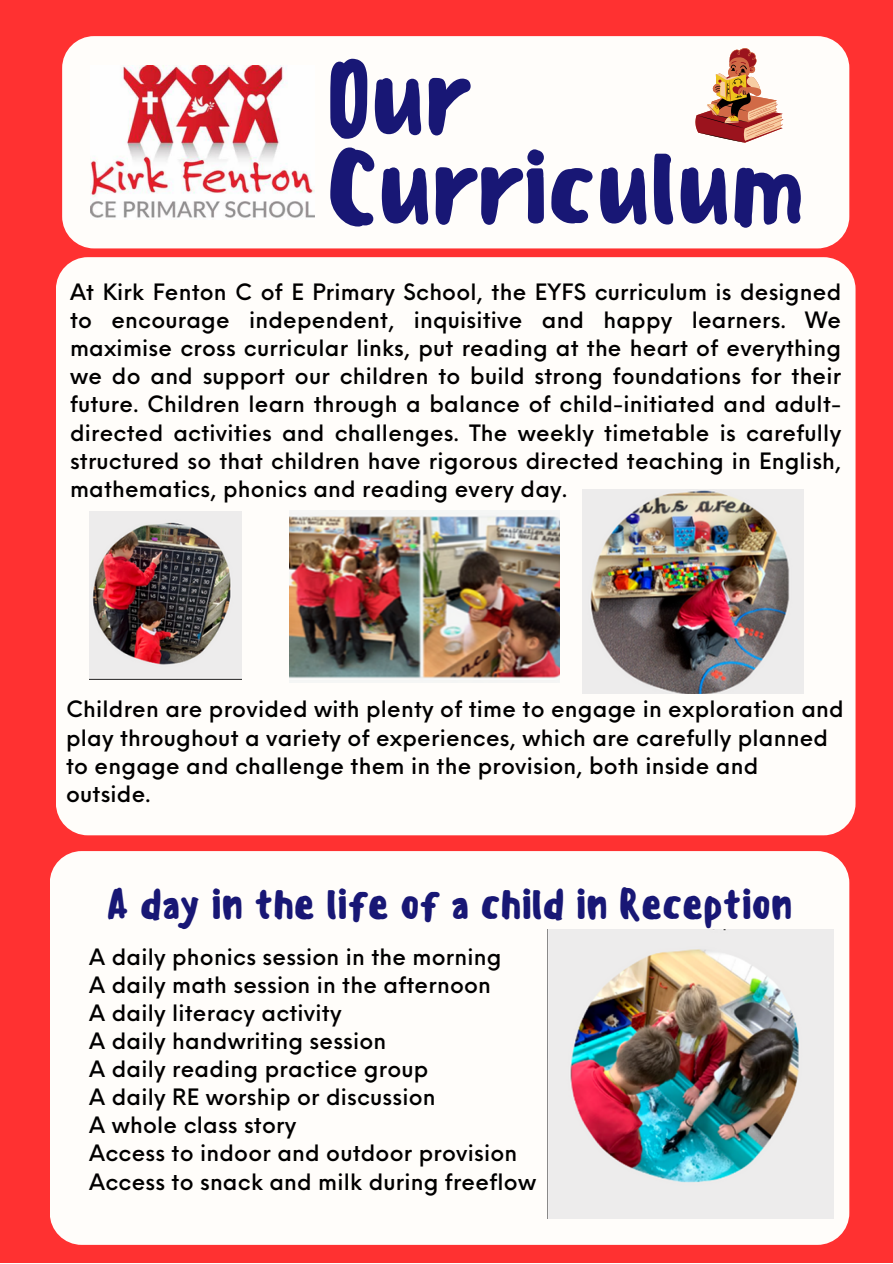
<style>
.page{position:relative;width:893px;height:1264px;background:#fff}
.page>*{position:absolute;margin:0;border:0;box-sizing:border-box;transform-origin:0 0}
.t1{font:500 99.75px/89.2px "Sensei";letter-spacing:-.025em;color:#181775}
.t2{font:500 41.25px "Sensei";letter-spacing:-.025em;color:#181775}
.t3{font:500 22.05px/28px "Neue Einstellung";letter-spacing:.01em;color:#000}
</style>
<div class="page">
<div style="left:0;top:0;width:892px;height:1262px;background:#ff3131"></div>
<div style="left:62px;top:36px;width:787px;height:212px;background:#fffdfa;border-radius:32px"></div>
<div style="left:56px;top:257px;width:799px;height:578px;background:#fffdfa;border-radius:32px"></div>
<div style="left:50px;top:851px;width:799px;height:393px;background:#fffdfa;border-radius:32px"></div>
<img style="left:547px;top:929px;width:286px;height:289px">
<img style="left:89px;top:511px;width:152px;height:168px">
<img style="left:582px;top:489px;width:221px;height:204px">
<img style="left:289px;top:510px;width:270px;height:172px">
<img style="left:90px;top:65px;width:224px;height:153px">
<svg style="left:695px;top:48px;width:88px;height:95px"></svg>
<p class="t1" style="left:325px;top:55px;width:482px">Our<br>Curriculum</p>
<p class="t3" style="left:70px;top:276px;width:772px;text-align:justify">At Kirk Fenton C of E Primary School, the EYFS curriculum is designed to encourage independent, inquisitive and happy learners. We maximise cross curricular links, put reading at the heart of everything we do and support our children to build strong foundations for their future. Children learn through a balance of child-initiated and adult&shy;directed activities and challenges. The weekly timetable is carefully structured so that children have rigorous directed teaching in English, mathematics, phonics and reading every day.</p>
<p class="t3" style="left:66px;top:693px;width:779px">Children are provided with plenty of time to engage in exploration and play throughout a variety of experiences, which are carefully planned</p>
<p class="t3" style="left:66px;top:749px;width:693px">to engage and challenge them in the provision, both inside and outside.</p>
<p class="t2" style="left:106px;top:879px;width:688px">A day in the life of a child in Reception</p>
<p class="t3" style="left:89px;top:940px;width:414px">A daily phonics session in the morning</p>
<p class="t3" style="left:89px;top:968px;width:403px">A daily math session in the afternoon</p>
<p class="t3" style="left:89px;top:996px;width:254px">A daily literacy activity</p>
<p class="t3" style="left:89px;top:1024px;width:298px">A daily handwriting session</p>
<p class="t3" style="left:89px;top:1053px;width:340px">A daily reading practice group</p>
<p class="t3" style="left:89px;top:1081px;width:348px">A daily RE worship or discussion</p>
<p class="t3" style="left:89px;top:1109px;width:208px">A whole class story</p>
<p class="t3" style="left:89px;top:1137px;width:429px">Access to indoor and outdoor provision</p>
<p class="t3" style="left:89px;top:1165px;width:448px">Access to snack and milk during freeflow</p>
</div>
